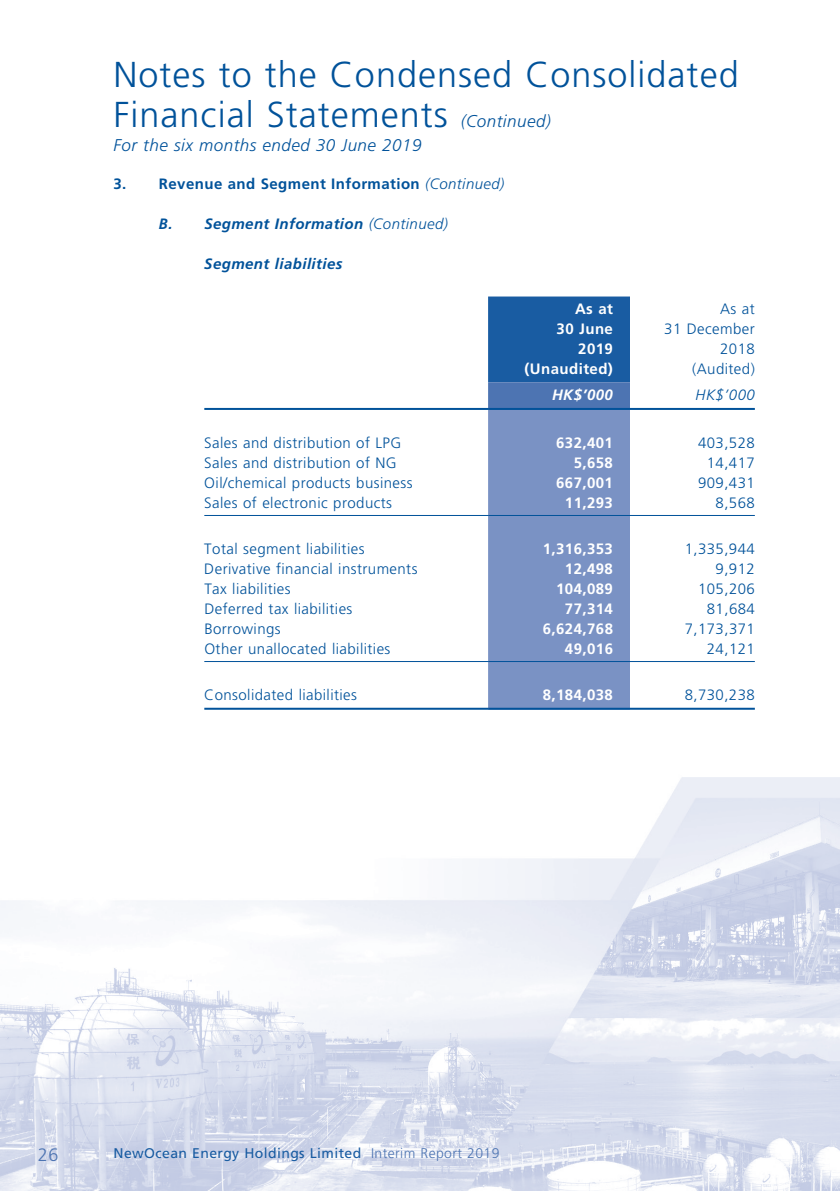
<style>
.page{position:relative;width:840px;height:1191px;background:#fff}
.page>*{position:absolute;margin:0;border:0;box-sizing:border-box;transform-origin:0 0}
.t1{font:300 36px/40px "Frutiger";letter-spacing:.03em;color:#01529a}
.t2{font:300 18px "Frutiger";color:#4d74b2}
.t3{font:italic 300 17px "Frutiger";letter-spacing:.03em;color:#01529a}
.t4{font:300 15px/20px "Frutiger";letter-spacing:.03em;color:#01529a;text-align:right}
.t5{font:700 15px/20px "Frutiger";letter-spacing:.03em;color:#fff;text-align:right}
.t6{font:italic 700 15px "Frutiger";letter-spacing:.03em;color:#01529a}
.t7{font:700 15px "Frutiger";letter-spacing:.03em;color:#01529a}
.t8{font:italic 700 15px "Frutiger";color:#fff}
.t9{font:italic 300 15px "Frutiger";color:#01529a}
.t10{font:14px "Frutiger";letter-spacing:.03em;color:#195ca2}
.s1{font-style:italic;font-size:17px}
.s2{font-weight:300;font-style:italic}
.s3{font-weight:300}
.s4{font-weight:300;color:#4d74b2}
</style>
<div class="page">
<img style="left:0;top:777px;width:839px;height:414px">
<svg style="left:488px;top:296px;width:141px;height:112px;background:#2662a6"></svg>
<div style="left:488px;top:410px;width:141px;height:297px;background:#7a92c4"></div>
<hr style="left:204px;top:408px;width:284px;height:2px;background:#01529a">
<hr style="left:488px;top:408px;width:141px;height:2px;background:#01529a">
<hr style="left:629px;top:408px;width:125px;height:2px;background:#01529a">
<hr style="left:204px;top:515px;width:284px;height:1px;background:#01529a">
<hr style="left:488px;top:515px;width:141px;height:1px;background:#01529a">
<hr style="left:629px;top:515px;width:125px;height:1px;background:#01529a">
<hr style="left:204px;top:661px;width:284px;height:1px;background:#01529a">
<hr style="left:488px;top:661px;width:141px;height:1px;background:#01529a">
<hr style="left:629px;top:661px;width:125px;height:1px;background:#01529a">
<hr style="left:204px;top:707px;width:284px;height:2px;background:#01529a">
<hr style="left:488px;top:707px;width:141px;height:2px;background:#01529a">
<hr style="left:629px;top:707px;width:125px;height:2px;background:#01529a">
<h1 class="t1" style="left:113px;top:55px;width:626px">Notes to the Condensed Consolidated<br>Financial Statements <span class="s1">(Continued)</span></h1>
<p class="t3" style="left:113px;top:136px;width:309px">For the six months ended 30 June 2019</p>
<p class="t7" style="left:113px;top:174px;width:392px">3. Revenue and Segment Information <span class="s2">(Continued)</span></p>
<p class="t6" style="left:159px;top:214px;width:290px">B. Segment Information <span class="s3">(Continued)</span></p>
<p class="t6" style="left:204px;top:254px;width:140px">Segment liabilities</p>
<p class="t5" style="left:556px;top:299px;width:58px">As at<br>30 June<br>2019</p>
<p class="t4" style="left:664px;top:299px;width:92px">As at<br>31 December<br>2018</p>
<p class="t5" style="left:524px;top:359px;width:90px">(Unaudited)</p>
<p class="t4" style="left:691px;top:359px;width:64px">(Audited)</p>
<p class="t8" style="left:551px;top:386px;width:62px">HK$’000</p>
<p class="t9" style="left:695px;top:386px;width:61px">HK$’000</p>
<p class="t4" style="left:204px;top:433px;width:198px">Sales and distribution of LPG</p>
<p class="t5" style="left:556px;top:432px;width:58px">632,401</p>
<p class="t4" style="left:697px;top:433px;width:58px">403,528</p>
<p class="t4" style="left:204px;top:453px;width:194px">Sales and distribution of NG</p>
<p class="t5" style="left:573px;top:452px;width:41px">5,658</p>
<p class="t4" style="left:706px;top:453px;width:49px">14,417</p>
<p class="t4" style="left:204px;top:473px;width:210px">Oil/chemical products business</p>
<p class="t5" style="left:556px;top:472px;width:58px">667,001</p>
<p class="t4" style="left:697px;top:473px;width:58px">909,431</p>
<p class="t4" style="left:204px;top:493px;width:189px">Sales of electronic products</p>
<p class="t5" style="left:564px;top:492px;width:49px">11,293</p>
<p class="t4" style="left:715px;top:493px;width:41px">8,568</p>
<p class="t4" style="left:204px;top:539px;width:162px">Total segment liabilities</p>
<p class="t5" style="left:542px;top:538px;width:72px">1,316,353</p>
<p class="t4" style="left:684px;top:539px;width:72px">1,335,944</p>
<p class="t4" style="left:204px;top:559px;width:214px">Derivative financial instruments</p>
<p class="t5" style="left:564px;top:558px;width:49px">12,498</p>
<p class="t4" style="left:715px;top:559px;width:41px">9,912</p>
<p class="t4" style="left:204px;top:579px;width:88px">Tax liabilities</p>
<p class="t5" style="left:556px;top:578px;width:58px">104,089</p>
<p class="t4" style="left:697px;top:579px;width:58px">105,206</p>
<p class="t4" style="left:204px;top:599px;width:149px">Deferred tax liabilities</p>
<p class="t5" style="left:564px;top:598px;width:49px">77,314</p>
<p class="t4" style="left:706px;top:599px;width:49px">81,684</p>
<p class="t4" style="left:204px;top:619px;width:78px">Borrowings</p>
<p class="t5" style="left:542px;top:618px;width:72px">6,624,768</p>
<p class="t4" style="left:684px;top:619px;width:72px">7,173,371</p>
<p class="t4" style="left:204px;top:639px;width:187px">Other unallocated liabilities</p>
<p class="t5" style="left:564px;top:638px;width:49px">49,016</p>
<p class="t4" style="left:706px;top:639px;width:49px">24,121</p>
<p class="t4" style="left:204px;top:685px;width:154px">Consolidated liabilities</p>
<p class="t5" style="left:542px;top:684px;width:72px">8,184,038</p>
<p class="t4" style="left:684px;top:685px;width:72px">8,730,238</p>
<p class="t2" style="left:38px;top:1144px;width:22px">26</p>
<p class="t10" style="left:113px;top:1145px;width:387px">NewOcean Energy Holdings Limited <span class="s4">Interim Report 2019</span></p>
</div>
